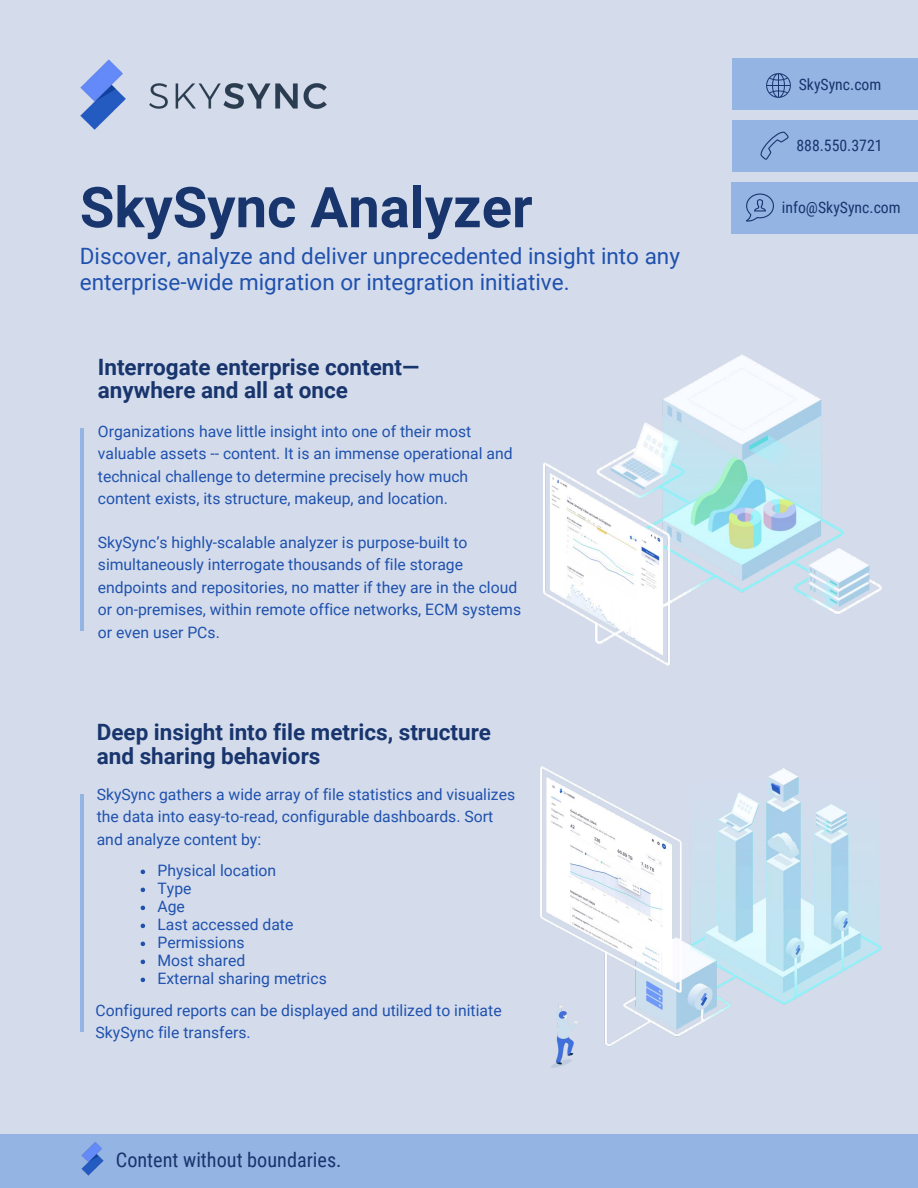
<style>
.page{position:relative;width:918px;height:1188px;background:#d4dcec}
.page>*{position:absolute;margin:0;border:0;box-sizing:border-box;transform-origin:0 0}
.t1{font:700 56.25px "Roboto";color:#18356d}
.t2{font:700 22.5px/23.7px "Roboto";color:#18356d}
.t3{font:22.5px/25.8px "Roboto";color:#1f51ad}
.t4{font:20.25px "Roboto Condensed";color:#18356d}
.t5{font:15.75px/22.5px "Roboto";color:#1f51ad}
.t6{font:15.75px "Roboto Condensed";color:#18356d}
</style>
<div class="page">
<hr style="left:80px;top:429px;width:3px;height:202px;background:#94b4e4">
<img style="left:80px;top:59px;width:247px;height:71px">
<div style="left:0;top:1134px;width:918px;height:54px;background:#94b4e4"></div>
<div style="left:732px;top:58px;width:186px;height:52px;background:#94b4e4"></div>
<svg style="left:766px;top:73px;width:25px;height:25px"></svg>
<div style="left:732px;top:120px;width:186px;height:52px;background:#94b4e4"></div>
<svg style="left:761px;top:132px;width:28px;height:28px"></svg>
<div style="left:731px;top:182px;width:187px;height:52px;background:#94b4e4"></div>
<svg style="left:746px;top:194px;width:28px;height:28px"></svg>
<img style="left:81px;top:1142px;width:23px;height:34px">
<hr style="left:80px;top:794px;width:3px;height:238px;background:#94b4e4">
<img style="left:543px;top:354px;width:339px;height:312px">
<img style="left:540px;top:766px;width:342px;height:302px">
<svg style="left:141px;top:870px;width:4px;height:4px"></svg>
<svg style="left:141px;top:888px;width:4px;height:4px"></svg>
<svg style="left:141px;top:906px;width:4px;height:4px"></svg>
<svg style="left:141px;top:924px;width:4px;height:4px"></svg>
<svg style="left:141px;top:942px;width:4px;height:4px"></svg>
<svg style="left:141px;top:960px;width:4px;height:4px"></svg>
<svg style="left:141px;top:978px;width:4px;height:4px"></svg>
<h1 class="t1" style="left:80px;top:168px;width:454px">SkySync Analyzer</h1>
<h2 class="t3" style="left:80px;top:243px;width:602px">Discover, analyze and deliver unprecedented insight into any enterprise-wide migration or integration initiative.</h2>
<h2 class="t2" style="left:98px;top:354px;width:323px">Interrogate enterprise content— anywhere and all at once</h2>
<p class="t5" style="left:98px;top:419px;width:416px">Organizations have little insight into one of their most valuable assets -- content. It is an immense operational and technical challenge to determine precisely how much content exists, its structure, makeup, and location.</p>
<p class="t5" style="left:98px;top:530px;width:425px">SkySync’s highly-scalable analyzer is purpose-built to simultaneously interrogate thousands of file storage endpoints and repositories, no matter if they are in the cloud or on-premises, within remote office networks, ECM systems or even user PCs.</p>
<h2 class="t2" style="left:97px;top:720px;width:396px">Deep insight into file metrics, structure and sharing behaviors</h2>
<p class="t5" style="left:97px;top:782px;width:420px">SkySync gathers a wide array of file statistics and visualizes the data into easy-to-read, configurable dashboards. Sort and analyze content by:</p>
<p class="t5" style="left:158px;top:861px;width:171px;line-height:18px">Physical location<br>Type<br>Age<br>Last accessed date<br>Permissions<br>Most shared<br>External sharing metrics</p>
<p class="t5" style="left:96px;top:998px;width:408px">Configured reports can be displayed and utilized to initiate<br>SkySync file transfers.</p>
<p class="t4" style="left:116px;top:1145px;width:227px">Content without boundaries.</p>
<p class="t6" style="left:799px;top:73px;width:84px">SkySync.com</p>
<p class="t6" style="left:796px;top:134px;width:88px">888.550.3721</p>
<p class="t6" style="left:782px;top:196px;width:120px">info@SkySync.com</p>
</div>
